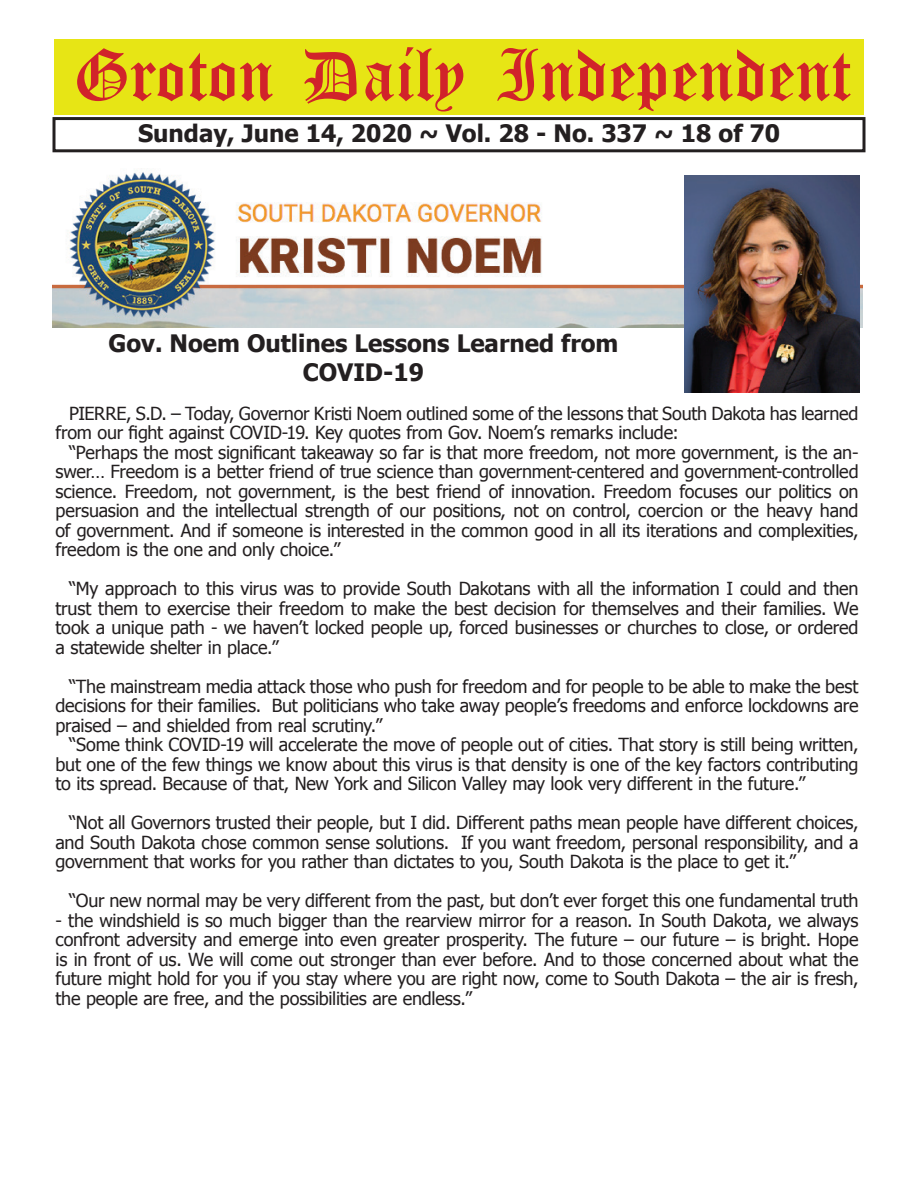
<style>
.page{position:relative;width:918px;height:1188px;background:#fff}
.page>*{position:absolute;margin:0;border:0;box-sizing:border-box;transform-origin:0 0}
.t1{font:54px "Old English Five";color:#d1232a}
.t2{font:700 24px/28.8px "Tahoma";color:#231f20;text-align:center}
.t3{font:18px/19.5px "Tahoma";letter-spacing:-.01em;color:#231f20;text-align:justify}
</style>
<div class="page">
<div style="left:52px;top:117px;width:814px;height:35px;border:3px solid #231f20"></div>
<div style="left:54px;top:40px;width:810px;height:75px;background:#e7e515"></div>
<img style="left:52px;top:170px;width:810px;height:158px">
<img style="left:685px;top:175px;width:174px;height:218px">
<h1 class="t1" style="left:73px;top:50px;width:779px">Groton Daily Independent</h1>
<h2 class="t2" style="left:138px;top:117px;width:644px">Sunday, June 14, 2020 ~ Vol. 28 - No. 337 ~ 18 of 70</h2>
<h2 class="t2" style="left:108px;top:328px;width:512px">Gov. Noem Outlines Lessons Learned from<br>COVID-19</h2>
<p class="t3" style="left:56px;top:403px;width:805px;text-indent:14px">PIERRE, S.D. – Today, Governor Kristi Noem outlined some of the lessons that South Dakota has learned from our fight against COVID-19. Key quotes from Gov. Noem’s remarks include:</p>
<p class="t3" style="left:56px;top:442px;width:805px;text-indent:14px">“Perhaps the most significant takeaway so far is that more freedom, not more government, is the an&shy;swer… Freedom is a better friend of true science than government-centered and government-controlled science. Freedom, not government, is the best friend of innovation. Freedom focuses our politics on persuasion and the intellectual strength of our positions, not on control, coercion or the heavy hand of government. And if someone is interested in the common good in all its iterations and complexities, freedom is the one and only choice.”</p>
<p class="t3" style="left:56px;top:578px;width:805px;text-indent:14px">“My approach to this virus was to provide South Dakotans with all the information I could and then trust them to exercise their freedom to make the best decision for themselves and their families. We took a unique path - we haven’t locked people up, forced businesses or churches to close, or ordered a statewide shelter in place.”</p>
<p class="t3" style="left:56px;top:676px;width:805px;text-indent:14px">“The mainstream media attack those who push for freedom and for people to be able to make the best decisions for their families. But politicians who take away people’s freedoms and enforce lockdowns are praised – and shielded from real scrutiny.”</p>
<p class="t3" style="left:56px;top:734px;width:805px;text-indent:14px">“Some think COVID-19 will accelerate the move of people out of cities. That story is still being written, but one of the few things we know about this virus is that density is one of the key factors contributing to its spread. Because of that, New York and Silicon Valley may look very different in the future.”</p>
<p class="t3" style="left:56px;top:812px;width:805px;text-indent:14px">“Not all Governors trusted their people, but I did. Different paths mean people have different choices, and South Dakota chose common sense solutions. If you want freedom, personal responsibility, and a government that works for you rather than dictates to you, South Dakota is the place to get it.”</p>
<p class="t3" style="left:69px;top:890px;width:791px">“Our new normal may be very different from the past, but don’t ever forget this one fundamental truth</p>
<p class="t3" style="left:56px;top:910px;width:805px">- the windshield is so much bigger than the rearview mirror for a reason. In South Dakota, we always confront adversity and emerge into even greater prosperity. The future – our future – is bright. Hope is in front of us. We will come out stronger than ever before. And to those concerned about what the future might hold for you if you stay where you are right now, come to South Dakota – the air is fresh, the people are free, and the possibilities are endless.”</p>
</div>
